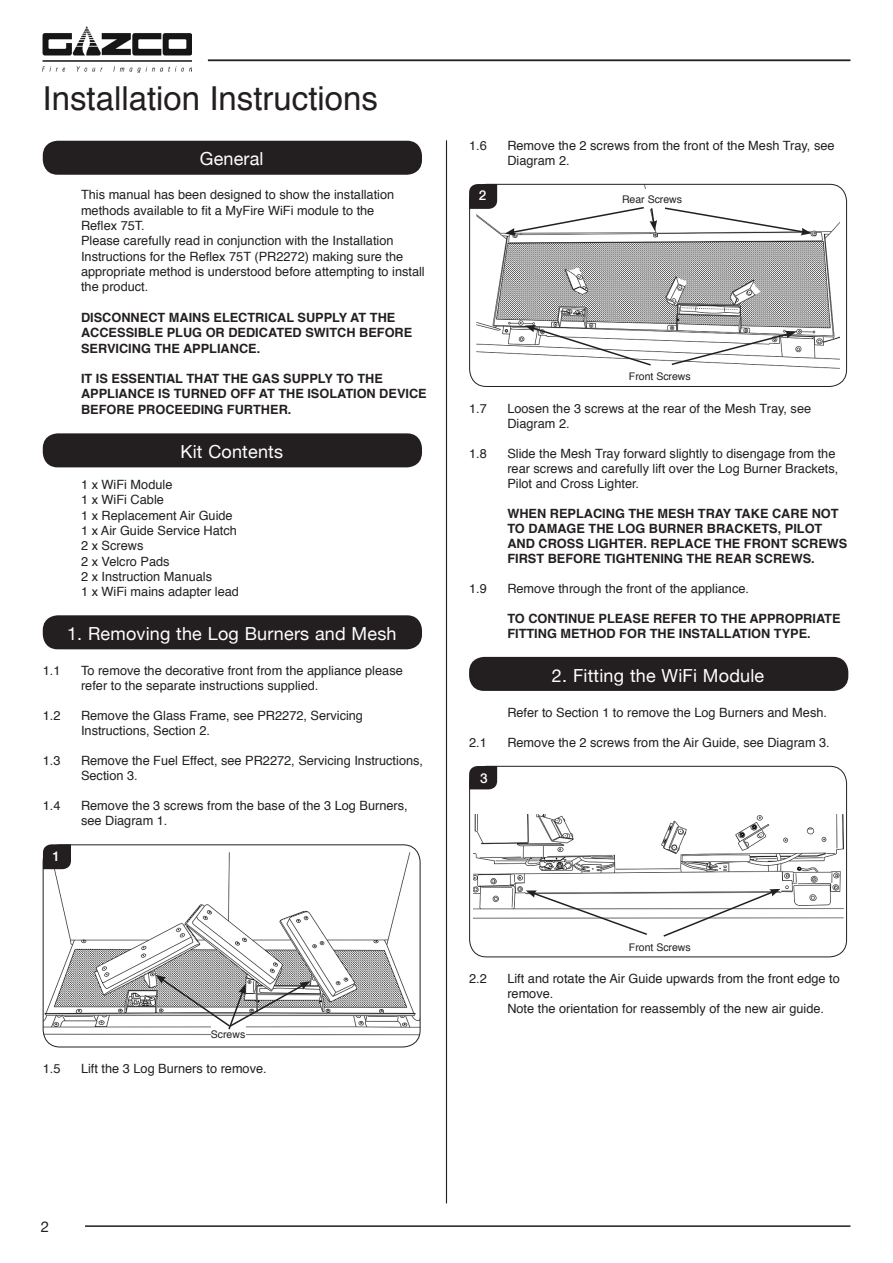
<style>
.page{position:relative;width:893px;height:1263px;background:#fff}
.page>*{position:absolute;margin:0;border:0;box-sizing:border-box;transform-origin:0 0}
.t1{font:33px "Helvetica";color:#231f20}
.t2{font:18px "Helvetica Neue";letter-spacing:.01em;color:#fff}
.t3{font:15px "Helvetica Neue";color:#231f20}
.t4{font:500 13.5px "Helvetica Neue";color:#fff}
.t5{font:12.75px/15px "Helvetica";color:#231f20}
.t6{font:700 12.75px/15px "Helvetica";color:#231f20}
.t7{font:700 12.75px/15.3px "Helvetica";color:#231f20}
.t8{font:10.5px "Helvetica";color:#231f20}
</style>
<div class="page">
<hr style="left:85px;top:1225px;width:765px;height:2px;background:#231f20">
<hr style="left:446px;top:140px;width:1px;height:1063px;background:#231f20">
<hr style="left:208px;top:59px;width:642px;height:2px;background:#231f20">
<img style="left:42px;top:27px;width:149px;height:45px">
<img style="left:476px;top:184px;width:364px;height:185px">
<div style="left:469px;top:184px;width:378px;height:203px;border:1px solid #231f20;border-radius:17px"></div>
<svg style="left:469px;top:184px;width:28px;height:25px"></svg>
<svg style="left:505px;top:187px;width:307px;height:49px"></svg>
<svg style="left:525px;top:325px;width:127px;height:42px"></svg>
<svg style="left:670px;top:331px;width:126px;height:35px"></svg>
<div style="left:469px;top:657px;width:379px;height:34px;background:#231f20;border-radius:15px"></div>
<img style="left:473px;top:814px;width:370px;height:105px">
<div style="left:469px;top:766px;width:378px;height:191px;border:1px solid #231f20;border-radius:17px"></div>
<svg style="left:469px;top:766px;width:28px;height:23px"></svg>
<svg style="left:526px;top:889px;width:254px;height:69px"></svg>
<div style="left:43px;top:141px;width:379px;height:34px;background:#231f20;border-radius:15px"></div>
<div style="left:43px;top:433px;width:379px;height:34px;background:#231f20;border-radius:15px"></div>
<div style="left:43px;top:615px;width:379px;height:34px;background:#231f20;border-radius:15px"></div>
<img style="left:43px;top:852px;width:377px;height:187px">
<div style="left:43px;top:844px;width:377px;height:203px;border:1px solid #231f20;border-radius:17px"></div>
<svg style="left:43px;top:844px;width:28px;height:25px"></svg>
<div style="left:211px;top:1022px;width:34px;height:14px;background:#fff"></div>
<svg style="left:155px;top:975px;width:155px;height:56px"></svg>
<p class="t1" style="left:42px;top:73px;width:337px">Installation Instructions</p>
<p class="t2" style="left:200px;top:144px;width:65px">General</p>
<p class="t5" style="left:81px;top:188px;width:315px">This manual has been designed to show the installation methods available to fit a MyFire WiFi module to the</p>
<p class="t5" style="left:81px;top:218px;width:65px">Reflex 75T.</p>
<p class="t5" style="left:81px;top:234px;width:345px">Please carefully read in conjunction with the Installation Instructions for the Reflex 75T (PR2272) making sure the appropriate method is understood before attempting to install the product.</p>
<p class="t6" style="left:81px;top:310px;width:333px">DISCONNECT MAINS ELECTRICAL SUPPLY AT THE<br>ACCESSIBLE PLUG OR DEDICATED SWITCH BEFORE<br>SERVICING THE APPLIANCE.</p>
<p class="t7" style="left:81px;top:371px;width:347px">IT IS ESSENTIAL THAT THE GAS SUPPLY TO THE<br>APPLIANCE IS TURNED OFF AT THE ISOLATION DEVICE<br>BEFORE PROCEEDING FURTHER.</p>
<p class="t2" style="left:181px;top:436px;width:104px">Kit Contents</p>
<p class="t5" style="left:81px;top:477px;width:93px">1 x WiFi Module</p>
<p class="t5" style="left:81px;top:493px;width:84px">1 x WiFi Cable</p>
<p class="t5" style="left:81px;top:508px;width:153px">1 x Replacement Air Guide</p>
<p class="t5" style="left:81px;top:523px;width:157px">1 x Air Guide Service Hatch</p>
<p class="t5" style="left:81px;top:539px;width:64px">2 x Screws</p>
<p class="t5" style="left:81px;top:554px;width:90px">2 x Velcro Pads</p>
<p class="t5" style="left:81px;top:569px;width:133px">2 x Instruction Manuals</p>
<p class="t5" style="left:81px;top:585px;width:160px">1 x WiFi mains adapter lead</p>
<p class="t2" style="left:67px;top:618px;width:331px">1. Removing the Log Burners and Mesh</p>
<p class="t5" style="left:43px;top:664px;width:19px">1.1</p>
<p class="t5" style="left:81px;top:664px;width:323px">To remove the decorative front from the appliance please refer to the separate instructions supplied.</p>
<p class="t5" style="left:43px;top:709px;width:19px">1.2</p>
<p class="t5" style="left:81px;top:709px;width:284px">Remove the Glass Frame, see PR2272, Servicing<br>Instructions, Section 2.</p>
<p class="t5" style="left:43px;top:754px;width:19px">1.3</p>
<p class="t5" style="left:81px;top:754px;width:344px">Remove the Fuel Effect, see PR2272, Servicing Instructions,<br>Section 3.</p>
<p class="t5" style="left:43px;top:799px;width:19px">1.4</p>
<p class="t5" style="left:81px;top:799px;width:328px">Remove the 3 screws from the base of the 3 Log Burners, see Diagram 1.</p>
<p class="t4" style="left:53px;top:845px;width:9px">1</p>
<p class="t8" style="left:211px;top:1026px;width:36px">Screws</p>
<p class="t5" style="left:43px;top:1062px;width:19px">1.5</p>
<p class="t5" style="left:81px;top:1062px;width:187px">Lift the 3 Log Burners to remove.</p>
<p class="t5" style="left:469px;top:138px;width:19px">1.6</p>
<p class="t5" style="left:507px;top:138px;width:329px">Remove the 2 screws from the front of the Mesh Tray, see<br>Diagram 2.</p>
<p class="t4" style="left:479px;top:184px;width:9px">2</p>
<p class="t8" style="left:622px;top:192px;width:62px">Rear Screws</p>
<p class="t8" style="left:629px;top:368px;width:63px">Front Screws</p>
<p class="t5" style="left:469px;top:401px;width:19px">1.7</p>
<p class="t5" style="left:507px;top:401px;width:305px">Loosen the 3 screws at the rear of the Mesh Tray, see<br>Diagram 2.</p>
<p class="t5" style="left:469px;top:446px;width:19px">1.8</p>
<p class="t5" style="left:507px;top:446px;width:332px">Slide the Mesh Tray forward slightly to disengage from the rear screws and carefully lift over the Log Burner Brackets,<br>Pilot and Cross Lighter.</p>
<p class="t6" style="left:507px;top:506px;width:342px">WHEN REPLACING THE MESH TRAY TAKE CARE NOT TO DAMAGE THE LOG BURNER BRACKETS, PILOT AND CROSS LIGHTER. REPLACE THE FRONT SCREWS FIRST BEFORE TIGHTENING THE REAR SCREWS.</p>
<p class="t5" style="left:469px;top:581px;width:19px">1.9</p>
<p class="t5" style="left:507px;top:581px;width:243px">Remove through the front of the appliance.</p>
<p class="t6" style="left:507px;top:611px;width:335px">TO CONTINUE PLEASE REFER TO THE APPROPRIATE<br>FITTING METHOD FOR THE INSTALLATION TYPE.</p>
<p class="t2" style="left:552px;top:660px;width:214px">2. Fitting the WiFi Module</p>
<p class="t5" style="left:507px;top:705px;width:321px">Refer to Section 1 to remove the Log Burners and Mesh.</p>
<p class="t5" style="left:469px;top:735px;width:19px">2.1</p>
<p class="t5" style="left:507px;top:735px;width:324px">Remove the 2 screws from the Air Guide, see Diagram 3.</p>
<p class="t4" style="left:480px;top:768px;width:9px">3</p>
<p class="t8" style="left:629px;top:939px;width:63px">Front Screws</p>
<p class="t5" style="left:469px;top:972px;width:19px">2.2</p>
<p class="t5" style="left:507px;top:972px;width:334px">Lift and rotate the Air Guide upwards from the front edge to remove.</p>
<p class="t5" style="left:507px;top:1002px;width:318px">Note the orientation for reassembly of the new air guide.</p>
<p class="t3" style="left:41px;top:1214px;width:10px">2</p>
</div>
